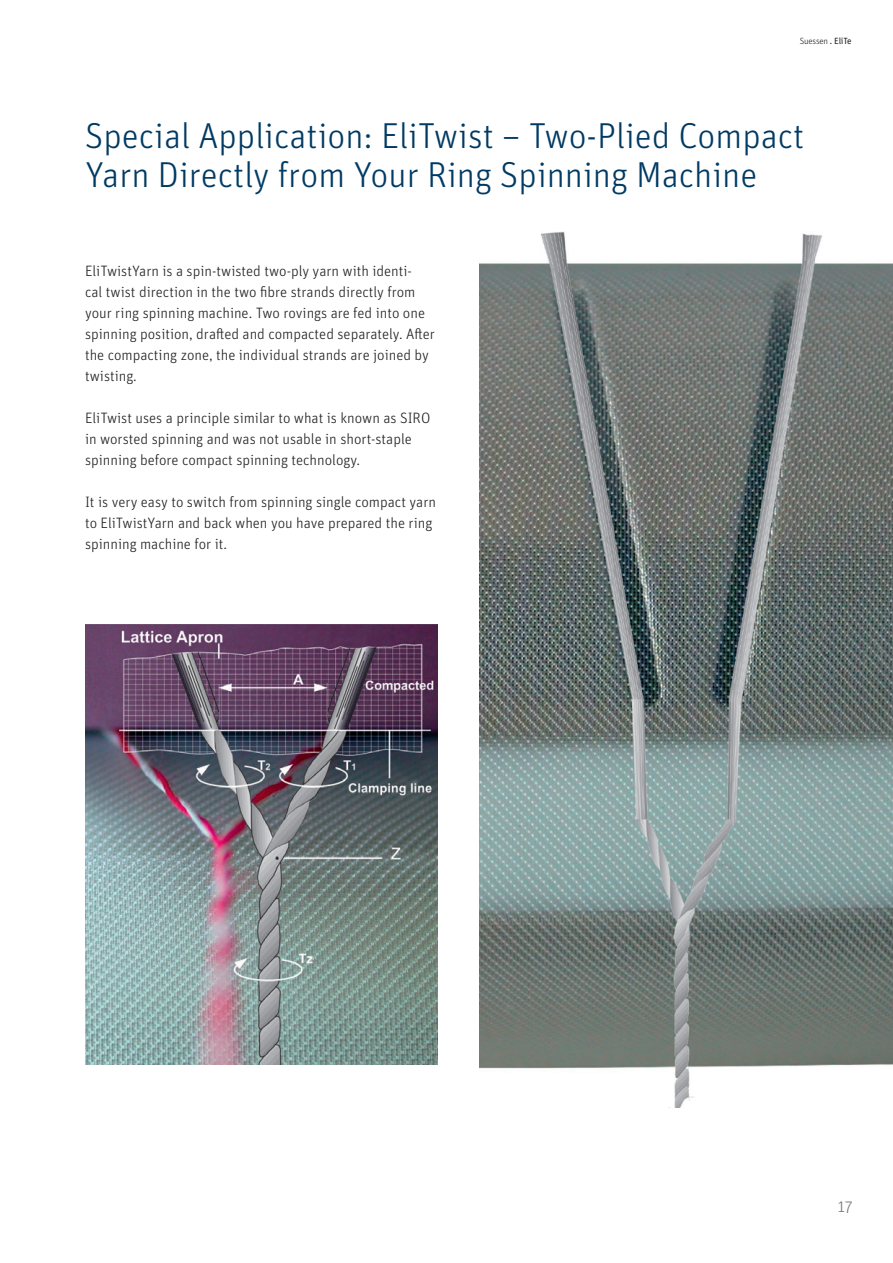
<style>
.page{position:relative;width:893px;height:1263px;background:#fff}
.page>*{position:absolute;margin:0;border:0;box-sizing:border-box;transform-origin:0 0}
.t1{font:300 36px/39px "Unit Pro";color:#003a63}
.t2{font:300 16.5px "Unit Pro";color:#76787b}
.t3{font:300 15px/21px "Unit Pro";color:#231f20}
.t4{font:300 9px "Unit Pro";letter-spacing:-.02em;color:#231f20}
.s1{font-weight:400}
</style>
<div class="page">
<img style="left:479px;top:231px;width:414px;height:876px">
<img style="left:85px;top:624px;width:352px;height:441px">
<p class="t4" style="left:800px;top:34px;width:54px">Suessen <span class="s1">. EliTe</span></p>
<h1 class="t1" style="left:85px;top:114px;width:721px">Special Application: EliTwist – Two-Plied Compact<br>Yarn Directly from Your Ring Spinning Machine</h1>
<p class="t3" style="left:85px;top:259px;width:351px">EliTwistYarn is a spin-twisted two-ply yarn with identi-<br>cal twist direction in the two fibre strands directly from your ring spinning machine. Two rovings are fed into one spinning position, drafted and compacted separately. After the compacting zone, the individual strands are joined by twisting.</p>
<p class="t3" style="left:85px;top:406px;width:347px">EliTwist uses a principle similar to what is known as SIRO in worsted spinning and was not usable in short-staple spinning before compact spinning technology.</p>
<p class="t3" style="left:85px;top:490px;width:352px">It is very easy to switch from spinning single compact yarn to EliTwistYarn and back when you have prepared the ring spinning machine for it.</p>
<p class="t2" style="left:838px;top:1195px;width:17px">17</p>
</div>
